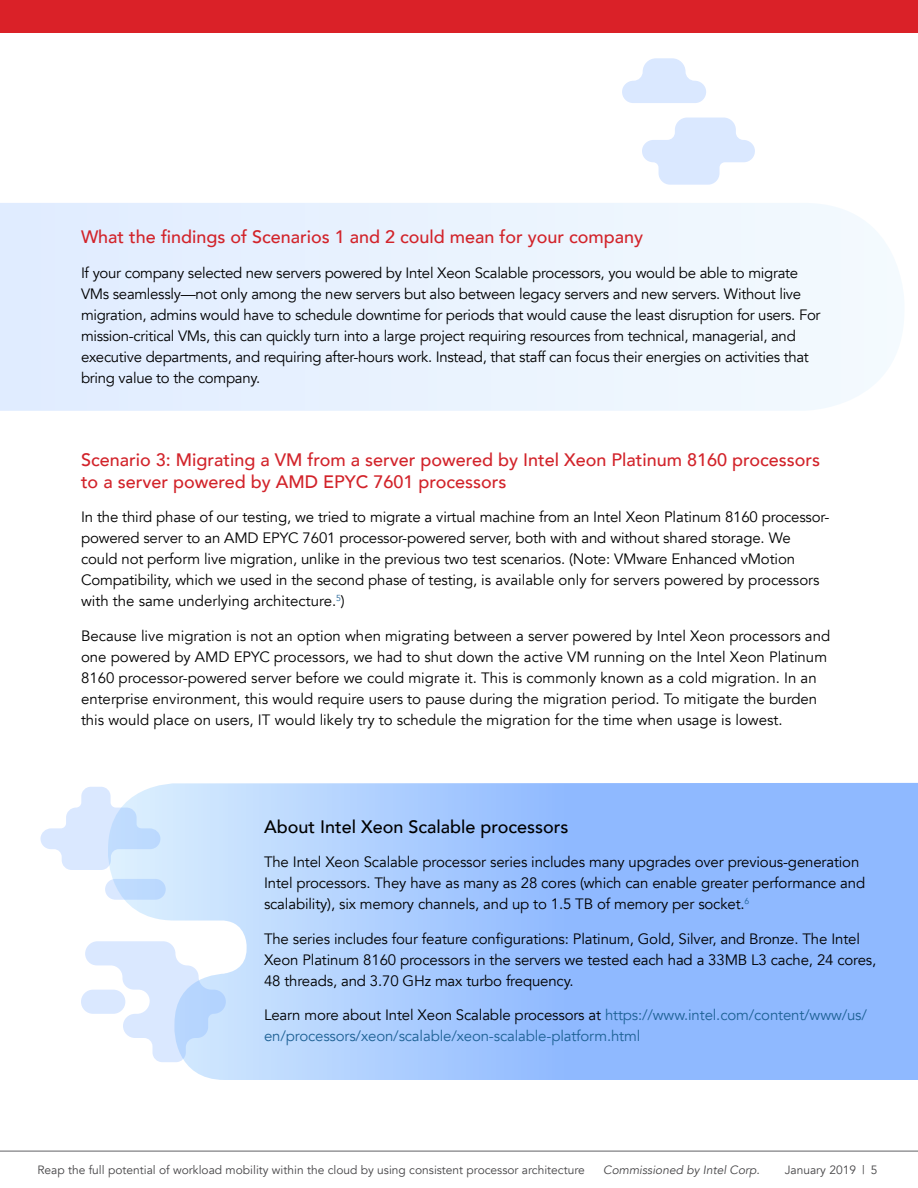
<style>
.page{position:relative;width:918px;height:1188px;background:#fff}
.page>*{position:absolute;margin:0;border:0;box-sizing:border-box;transform-origin:0 0}
.t1{font:500 18px/21.6px "Avenir";color:#d2232a}
.t2{font:500 18px "Avenir";color:#000}
.t3{font:15px/21px "Avenir";letter-spacing:-.01em;color:#000}
.t4{font:15px/21px "Avenir";letter-spacing:-.01em;color:#1f6296}
.t5{font:12px "Avenir";color:#464547}
.t6{font:italic 12px "Avenir";color:#464547}
.s1{color:#000}
</style>
<div class="page">
<hr style="left:0;top:1151px;width:918px;height:1px;background:#616264">
<svg style="left:0;top:203px;width:904px;height:208px"></svg>
<svg style="left:108px;top:783px;width:810px;height:297px;background:#a2c6fe"></svg>
<svg style="left:85px;top:941px;width:141px;height:121px"></svg>
<div style="left:81px;top:990px;width:44px;height:24px;background:#dae8ff;border-radius:12px"></div>
<div style="left:105px;top:879px;width:61px;height:21px;background:linear-gradient(to right,#d3e5ff,#b3d5fe);border-radius:10px"></div>
<svg style="left:40px;top:787px;width:121px;height:83px"></svg>
<svg style="left:622px;top:58px;width:84px;height:45px"></svg>
<svg style="left:642px;top:118px;width:113px;height:67px"></svg>
<div style="left:0;top:0;width:918px;height:32px;background:#da2128"></div>
<p class="t1" style="left:81px;top:225px;width:564px">What the findings of Scenarios 1 and 2 could mean for your company</p>
<p class="t3" style="left:81px;top:262px;width:741px">If your company selected new servers powered by Intel Xeon Scalable processors, you would be able to migrate VMs seamlessly—not only among the new servers but also between legacy servers and new servers. Without live migration, admins would have to schedule downtime for periods that would cause the least disruption for users. For mission-critical VMs, this can quickly turn into a large project requiring resources from technical, managerial, and executive departments, and requiring after-hours work. Instead, that staff can focus their energies on activities that bring value to the company.</p>
<p class="t1" style="left:81px;top:448px;width:741px">Scenario 3: Migrating a VM from a server powered by Intel Xeon Platinum 8160 processors to a server powered by AMD EPYC 7601 processors</p>
<p class="t3" style="left:81px;top:507px;width:750px">In the third phase of our testing, we tried to migrate a virtual machine from an Intel Xeon Platinum 8160 processor&shy;powered server to an AMD EPYC 7601 processor-powered server, both with and without shared storage. We could not perform live migration, unlike in the previous two test scenarios. (Note: VMware Enhanced vMotion Compatibility, which we used in the second phase of testing, is available only for servers powered by processors with the same underlying architecture.<sup>5</sup>)</p>
<p class="t3" style="left:81px;top:625px;width:751px">Because live migration is not an option when migrating between a server powered by Intel Xeon processors and one powered by AMD EPYC processors, we had to shut down the active VM running on the Intel Xeon Platinum 8160 processor-powered server before we could migrate it. This is commonly known as a cold migration. In an enterprise environment, this would require users to pause during the migration period. To mitigate the burden this would place on users, IT would likely try to schedule the migration for the time when usage is lowest.</p>
<p class="t2" style="left:264px;top:811px;width:306px">About Intel Xeon Scalable processors</p>
<p class="t3" style="left:264px;top:852px;width:603px">The Intel Xeon Scalable processor series includes many upgrades over previous-generation<br>Intel processors. They have as many as 28 cores (which can enable greater performance and scalability), six memory channels, and up to 1.5 TB of memory per socket.<sup>6</sup></p>
<p class="t3" style="left:264px;top:928px;width:614px">The series includes four feature configurations: Platinum, Gold, Silver, and Bronze. The Intel<br>Xeon Platinum 8160 processors in the servers we tested each had a 33MB L3 cache, 24 cores,<br>48 threads, and 3.70 GHz max turbo frequency.</p>
<p class="t4" style="left:264px;top:1005px;width:605px"><span class="s1">Learn more about Intel Xeon Scalable processors at</span> https://www.intel.com/content/www/us/ en/processors/xeon/scalable/xeon-scalable-platform.html</p>
<p class="t5" style="left:37px;top:1163px;width:549px">Reap the full potential of workload mobility within the cloud by using consistent processor architecture</p>
<p class="t6" style="left:603px;top:1163px;width:158px">Commissioned by Intel Corp.</p>
<p class="t5" style="left:785px;top:1163px;width:94px">January 2019 | 5</p>
</div>
